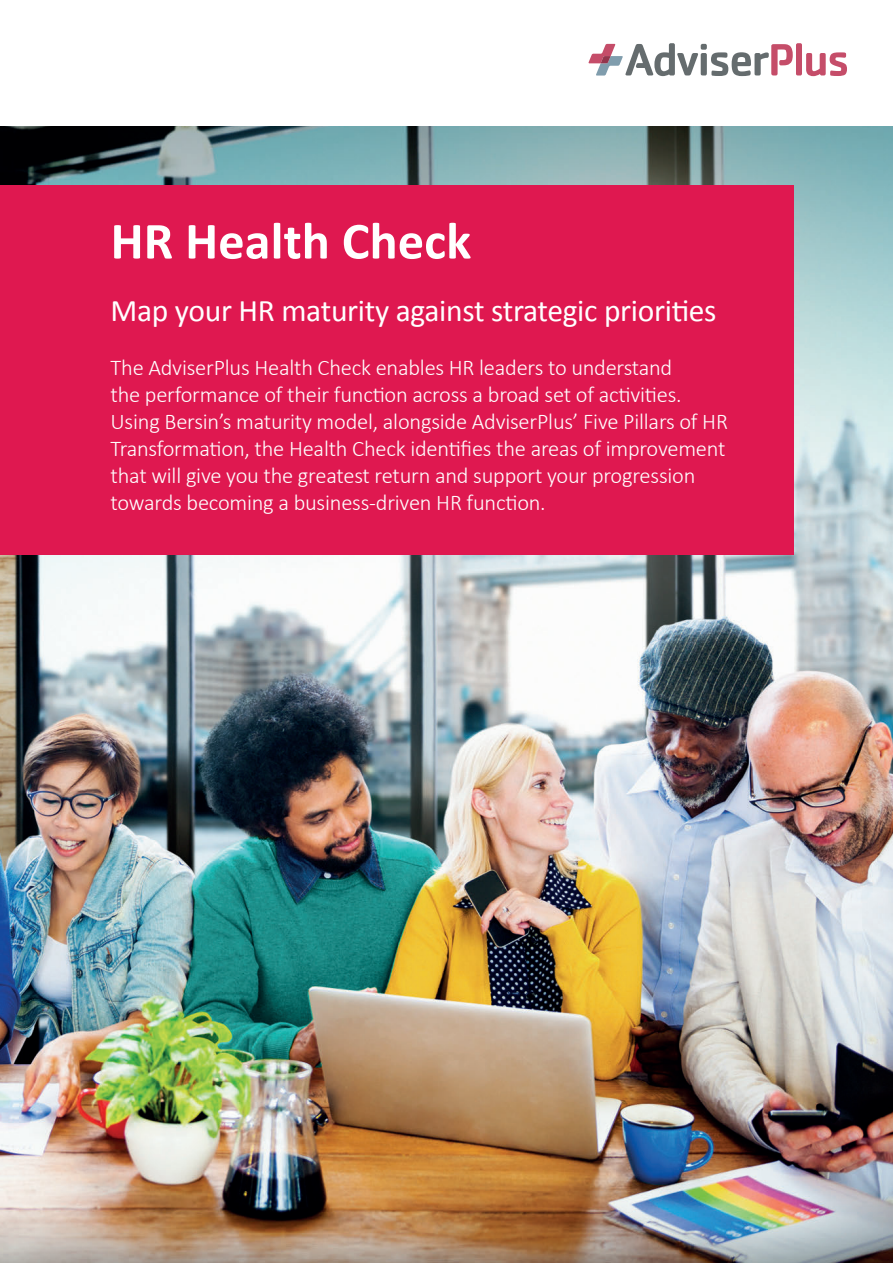
<style>
.page{position:relative;width:893px;height:1263px;background:#fff}
.page>*{position:absolute;margin:0;border:0;box-sizing:border-box;transform-origin:0 0}
.t1{font:700 52.5px "Calibri";color:#fff}
.t2{font:31.5px "Calibri";letter-spacing:-.01em;color:#fff}
.t3{font:300 22.5px/27px "Calibri";letter-spacing:-.01em;color:#fff}
</style>
<div class="page">
<img style="left:0;top:126px;width:893px;height:1137px">
<div style="left:0;top:185px;width:793px;height:370px;background:#df1850"></div>
<svg style="left:589px;top:43px;width:258px;height:33px"></svg>
<p class="t1" style="left:111px;top:207px;width:362px">HR Health Check</p>
<p class="t2" style="left:111px;top:291px;width:607px">Map your HR maturity against strategic priorities</p>
<p class="t3" style="left:111px;top:353px;width:619px">The AdviserPlus Health Check enables HR leaders to understand<br>the performance of their function across a broad set of activities.<br>Using Bersin’s maturity model, alongside AdviserPlus’ Five Pillars of HR Transformation, the Health Check identifies the areas of improvement that will give you the greatest return and support your progression towards becoming a business-driven HR function.</p>
</div>
